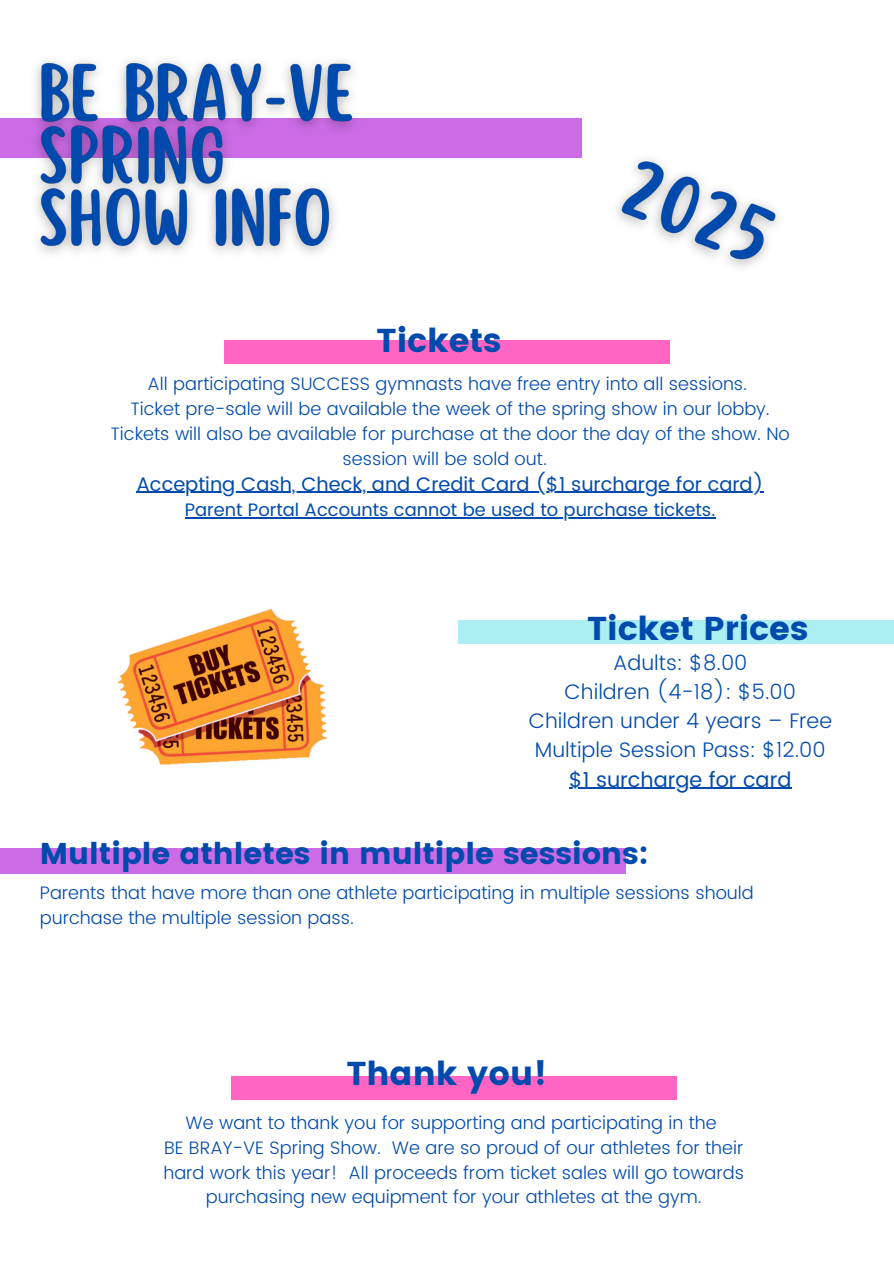
<style>
.page{position:relative;width:894px;height:1264px;background:#fff}
.page>*{position:absolute;margin:0;border:0;box-sizing:border-box;transform-origin:0 0}
.t1{font:33px "Poppins";color:#004aad}
.t2{font:30px "Poppins";color:#004aad}
.t3{font:300 21px/29.2px "Poppins";color:#004aad;text-align:center}
.t4{font:21px "Poppins";color:#004aad}
.t5{font:19.5px "Poppins";color:#004aad}
.t6{font:300 18px/24.8px "Poppins";color:#004aad}
.t7{font:18px "Poppins";color:#004aad}
</style>
<div class="page">
<div style="left:0;top:118px;width:581px;height:40px;background:#cb6ce6"></div>
<div style="left:224px;top:340px;width:445px;height:23px;background:#ff66c4"></div>
<div style="left:457px;top:620px;width:436px;height:24px;background:#abeff2"></div>
<div style="left:0;top:848px;width:625px;height:25px;background:#cb6ce6"></div>
<div style="left:231px;top:1075px;width:445px;height:24px;background:#ff66c4"></div>
<img style="left:118px;top:609px;width:209px;height:156px">
<hr style="left:136px;top:491px;width:627px;height:2px;background:#004aad">
<hr style="left:185px;top:517px;width:530px;height:1px;background:#004aad">
<hr style="left:569px;top:787px;width:222px;height:2px;background:#004aad">
<img style="left:617px;top:159px;width:161px;height:108px">
<img style="left:35px;top:60px;width:319px;height:194px">
<h3 class="t1" style="left:376px;top:321px;width:126px">Tickets</h3>
<p class="t6" style="left:147px;top:372px;width:601px">All participating SUCCESS gymnasts have free entry into all sessions.</p>
<p class="t6" style="left:130px;top:396px;width:640px">Ticket pre-sale will be available the week of the spring show in our lobby.</p>
<p class="t6" style="left:110px;top:421px;width:680px">Tickets will also be available for purchase at the door the day of the show. No</p>
<p class="t6" style="left:342px;top:446px;width:206px">session will be sold out.</p>
<p class="t5" style="left:136px;top:472px;width:628px">Accepting Cash, Check, and Credit Card ($1 surcharge for card)</p>
<p class="t7" style="left:185px;top:499px;width:532px">Parent Portal Accounts cannot be used to purchase tickets.</p>
<p class="t1" style="left:587px;top:609px;width:223px">Ticket Prices</p>
<h3 class="t3" style="left:528px;top:647px;width:305px">Adults: $8.00<br>Children (4-18): $5.00<br>Children under 4 years – Free<br>Multiple Session Pass: $12.00</h3>
<p class="t4" style="left:569px;top:767px;width:224px">$1 surcharge for card</p>
<h3 class="t2" style="left:40px;top:836px;width:610px">Multiple athletes in multiple sessions:</h3>
<h3 class="t6" style="left:40px;top:880px;width:715px">Parents that have more than one athlete participating in multiple sessions should purchase the multiple session pass.</h3>
<h4 class="t1" style="left:346px;top:1054px;width:202px">Thank you!</h4>
<p class="t6" style="left:185px;top:1110px;width:532px">We want to thank you for supporting and participating in the</p>
<p class="t6" style="left:163px;top:1135px;width:582px;text-align:center">BE BRAY-VE Spring Show. We are so proud of our athletes for their hard work this year! All proceeds from ticket sales will go towards purchasing new equipment for your athletes at the gym.</p>
</div>
